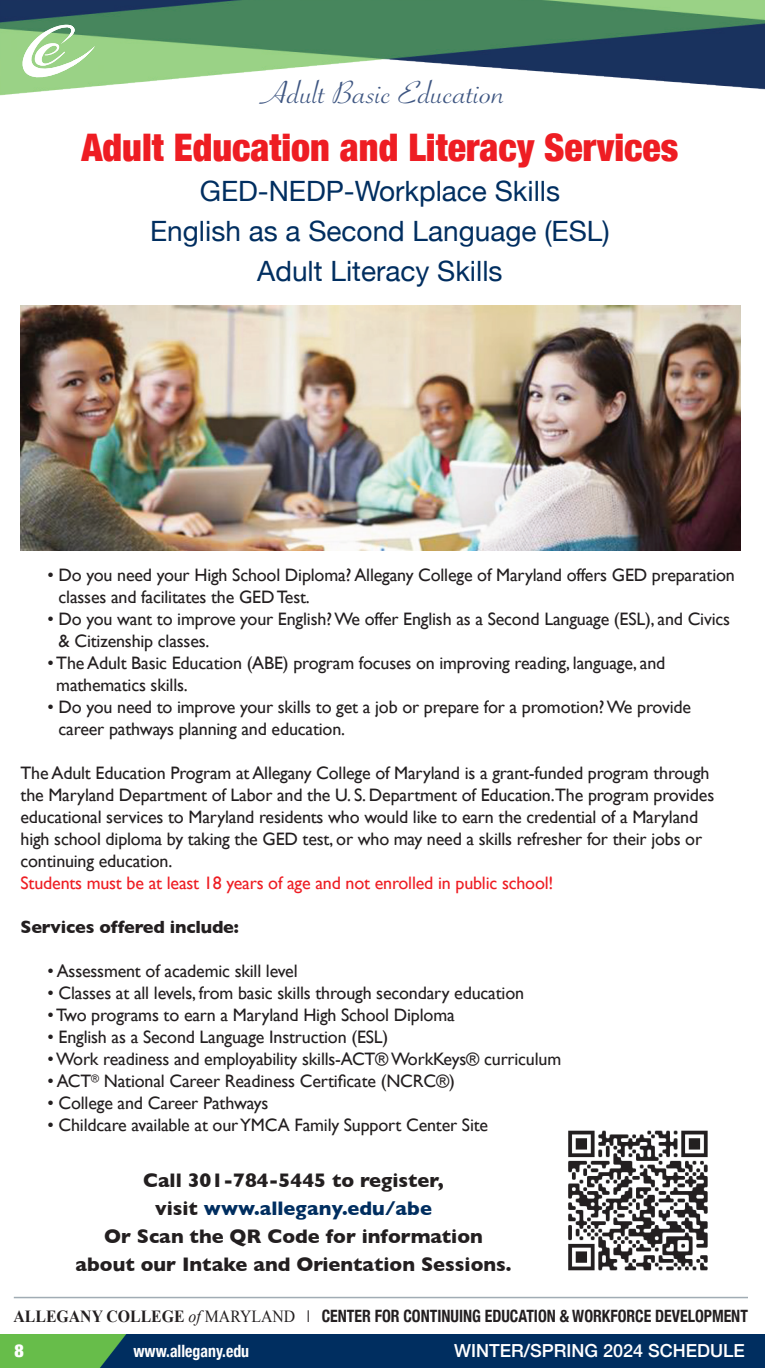
<style>
.page{position:relative;width:765px;height:1368px;background:#fff}
.page>*{position:absolute;margin:0;border:0;box-sizing:border-box;transform-origin:0 0}
.t1{font:900 condensed 38px "Helvetica Neue";color:#ee1d23}
.t2{font:34px "Savoye Let Plain";color:#3e5682;scale:1.2 1}
.t3{font:28px/40px "Helvetica Neue";color:#002e60;text-align:center}
.t4{font:700 20px/28px "Gill Sans";color:#231f20;text-align:center}
.t5{font:18px/22px "Gill Sans";letter-spacing:-.01em;color:#231f20}
.t6{font:18px "Gill Sans";letter-spacing:-.01em;color:#ee1d23}
.t7{font:500 18px "Helvetica Neue";color:#fff}
.t8{font:700 18px "Gill Sans";letter-spacing:-.01em;color:#231f20}
.t9{font:900 condensed 18px "Helvetica Neue";color:#fff}
.t10{font:700 condensed 17px "Helvetica Neue";color:#231f20;scale:.93 1}
.t11{font:700 condensed 17px "Helvetica Neue";color:#fff;scale:.93 1}
.s1{color:#002e60}
.s2{font-family:"Times New Roman";font-stretch:normal}
.s3{font-family:"Times New Roman";font-weight:400;font-style:italic;font-stretch:normal}
.s4{font-family:"Times New Roman";font-weight:400;font-stretch:normal}
.s5{font-family:"Times";font-weight:400;font-stretch:normal}
</style>
<div class="page">
<img style="left:0;top:0;width:765px;height:96px">
<hr style="left:14px;top:1297px;width:734px;height:1px;background:#a1acb4">
<svg style="left:23px;top:25px;width:72px;height:52px"></svg>
<img style="left:20px;top:305px;width:720px;height:245px">
<img style="left:568px;top:1130px;width:140px;height:141px">
<img style="left:0;top:1334px;width:765px;height:34px">
<p class="t2" style="left:261px;top:70px;width:205px">Adult Basic Education</p>
<p class="t1" style="left:81px;top:117px;width:598px">Adult Education and Literacy Services</p>
<p class="t3" style="left:200px;top:173px;width:362px">GED-NEDP-Workplace Skills</p>
<p class="t3" style="left:150px;top:213px;width:461px">English as a Second Language (ESL)<br>Adult Literacy Skills</p>
<p class="t5" style="left:59px;top:564px;width:678px;text-indent:-11px">• Do you need your High School Diploma? Allegany College of Maryland offers GED preparation classes and facilitates the GED Test.</p>
<p class="t5" style="left:59px;top:608px;width:673px;text-indent:-11px">• Do you want to improve your English? We offer English as a Second Language (ESL), and Civics &amp; Citizenship classes.</p>
<p class="t5" style="left:56px;top:652px;width:611px;text-indent:-9px">• The Adult Basic Education (ABE) program focuses on improving reading, language, and mathematics skills.</p>
<p class="t5" style="left:59px;top:696px;width:634px;text-indent:-11px">• Do you need to improve your skills to get a job or prepare for a promotion? We provide career pathways planning and education.</p>
<p class="t5" style="left:21px;top:762px;width:695px">The Adult Education Program at Allegany College of Maryland is a grant-funded program through the Maryland Department of Labor and the U. S. Department of Education.The program provides educational services to Maryland residents who would like to earn the credential of a Maryland high school diploma by taking the GED test, or who may need a skills refresher for their jobs or continuing education.</p>
<p class="t6" style="left:21px;top:873px;width:534px">Students must be at least 18 years of age and not enrolled in public school!</p>
<p class="t8" style="left:21px;top:913px;width:220px">Services offered include:</p>
<p class="t5" style="left:48px;top:960px;width:252px">• Assessment of academic skill level</p>
<p class="t5" style="left:48px;top:982px;width:478px">• Classes at all levels, from basic skills through secondary education</p>
<p class="t5" style="left:48px;top:1004px;width:409px">• Two programs to earn a Maryland High School Diploma</p>
<p class="t5" style="left:48px;top:1026px;width:342px">• English as a Second Language Instruction (ESL)</p>
<p class="t5" style="left:48px;top:1048px;width:515px">• Work readiness and employability skills-ACT® WorkKeys® curriculum</p>
<p class="t5" style="left:48px;top:1070px;width:409px">• ACT<sup>®</sup> National Career Readiness Certificate (NCRC®)</p>
<p class="t5" style="left:48px;top:1092px;width:222px">• College and Career Pathways</p>
<p class="t5" style="left:48px;top:1114px;width:442px">• Childcare available at our YMCA Family Support Center Site</p>
<p class="t4" style="left:75px;top:1166px;width:438px">Call 301-784-5445 to register,<br>visit <span class="s1">www.allegany.edu/abe<br></span>Or Scan the QR Code for information about our Intake and Orientation Sessions.</p>
<p class="t10" style="left:14px;top:1302px;width:791px"><span class="s2">ALLEGANY COLLEGE</span> <span class="s3">of</span> <span class="s4">MARYLAND</span> <span class="s5">|</span> CENTER FOR CONTINUING EDUCATION &amp; WORKFORCE DEVELOPMENT</p>
<p class="t9" style="left:15px;top:1336px;width:11px">8</p>
<p class="t11" style="left:133px;top:1337px;width:126px">www.allegany.edu</p>
<p class="t7" style="left:454px;top:1336px;width:292px">WINTER/SPRING 2024 SCHEDULE</p>
</div>
